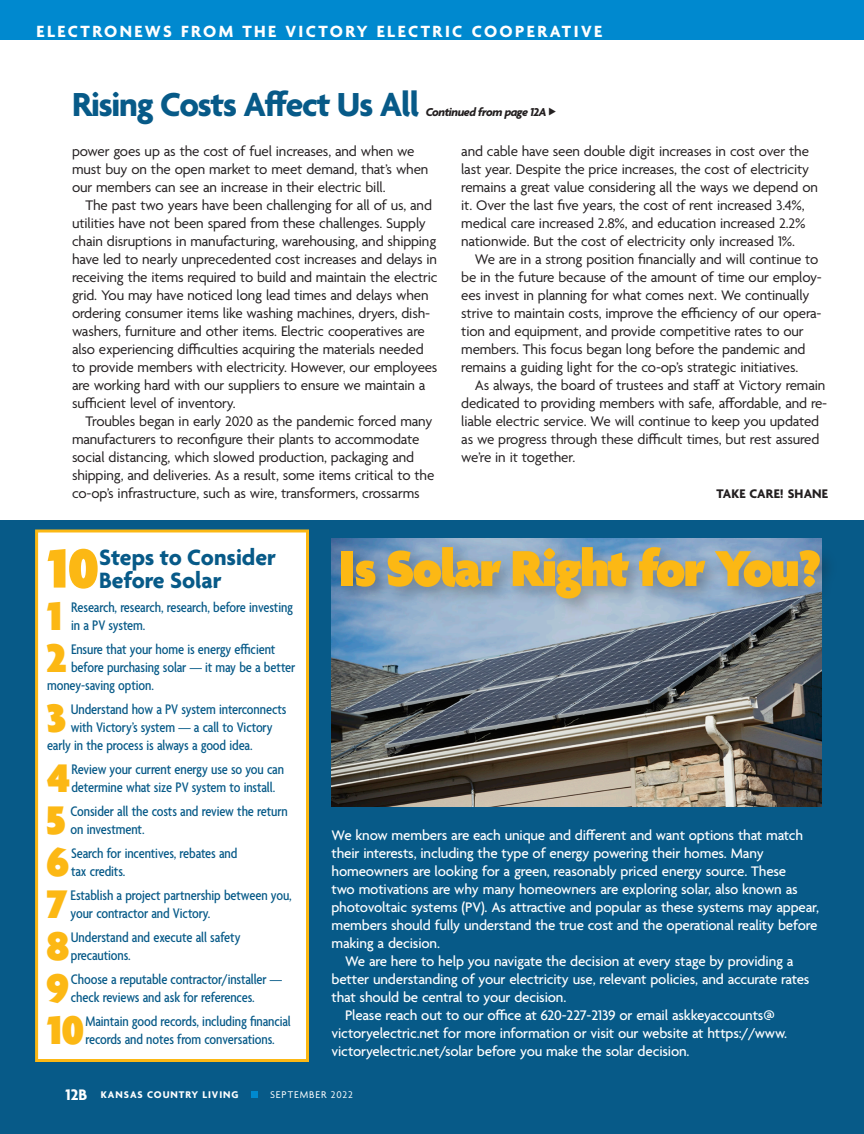
<style>
.page{position:relative;width:864px;height:1134px;background:#fff}
.page>*{position:absolute;margin:0;border:0;box-sizing:border-box;transform-origin:0 0}
.Co-op_Box_Head{font:900 59.25px "Agenda";color:#fcb814}
.Co-op_Head{font:900 54.6px "Agenda";letter-spacing:-.035em;color:#fcb814}
.Co-op_Box_Text_no_i{font:900 43.2px "Agenda";color:#fcb814}
.Co-op_Head-2{font:700 36px "Agenda";letter-spacing:-.035em;color:#075a88}
.Co-op_Box_Head-2{font:700 24px/22.5px "Agenda";color:#075a88}
.t1{font:700 17.55px "Agenda";letter-spacing:.14em;color:#fff}
.Co-op_Text{font:15px/18px "Agenda";letter-spacing:-.01em;color:#231f20}
.Co-op_Box_Text_no_i-2{font:500 condensed 15px/18px "Agenda";letter-spacing:-.005em;color:#075a88}
.Co-op_Text_no_inden{font:500 15px/18px "Agenda";letter-spacing:-.01em;color:#fff}
.Co-op_Text-2{font:500 15px/18px "Agenda";letter-spacing:-.01em;color:#fff}
.Co-op_Text-3{font:700 13.5px "Agenda";letter-spacing:.01em;color:#231f20}
.Co-op_Head-3{font:italic 700 12.3px "Agenda";letter-spacing:-.035em;color:#231f20}
.t2{font:700 10.5px "Agenda";letter-spacing:.09em;color:#fff}
.t3{font:10.5px "Agenda";letter-spacing:.09em;color:#fff}
.s1{font-size:16.5px}
</style>
<div class="page">
<div style="left:0;top:520px;width:864px;height:614px;background:#075a88"></div>
<img style="left:332px;top:538px;width:490px;height:269px">
<div style="left:37px;top:531px;width:271px;height:529px;background:#fff"></div>
<div style="left:35px;top:530px;width:274px;height:532px;border:3px solid #fcb814"></div>
<div style="left:336px;top:541px;width:502px;height:76px;background:#231f20;opacity:.3"></div>
<div style="left:0;top:0;width:864px;height:40px;background:#0089cf"></div>
<div style="left:251px;top:1091px;width:7px;height:7px;background:#0089cf"></div>
<p class="t1" style="left:37px;top:22px;width:567px">ELECTRONEWS FROM THE VICTORY ELECTRIC COOPERATIVE</p>
<p class="Co-op_Head-2" style="left:72px;top:85px;width:349px">Rising Costs Affect Us All</p>
<p class="Co-op_Head-3" style="left:426px;top:105px;width:123px">Continued from page 12A</p>
<p class="Co-op_Text" style="left:72px;top:143px;width:358px">power goes up as the cost of fuel increases, and when we must buy on the open market to meet demand, that’s when our members can see an increase in their electric bill.</p>
<p class="Co-op_Text" style="left:72px;top:197px;width:367px;text-indent:14px">The past two years have been challenging for all of us, and utilities have not been spared from these challenges. Supply chain disruptions in manufacturing, warehousing, and shipping have led to nearly unprecedented cost increases and delays in receiving the items required to build and maintain the electric grid. You may have noticed long lead times and delays when ordering consumer items like washing machines, dryers, dish&shy;washers, furniture and other items. Electric cooperatives are also experiencing difficulties acquiring the materials needed to provide members with electricity. However, our employees are working hard with our suppliers to ensure we maintain a sufficient level of inventory.</p>
<p class="Co-op_Text" style="left:72px;top:413px;width:364px;text-indent:14px">Troubles began in early 2020 as the pandemic forced many manufacturers to reconfigure their plants to accommodate social distancing, which slowed production, packaging and shipping, and deliveries. As a result, some items critical to the co-op’s infrastructure, such as wire, transformers, crossarms</p>
<p class="Co-op_Text" style="left:461px;top:143px;width:358px">and cable have seen double digit increases in cost over the last year. Despite the price increases, the cost of electricity remains a great value considering all the ways we depend on it. Over the last five years, the cost of rent increased 3.4%, medical care increased 2.8%, and education increased 2.2% nationwide. But the cost of electricity only increased 1%.</p>
<p class="Co-op_Text" style="left:461px;top:251px;width:362px;text-indent:14px">We are in a strong position financially and will continue to be in the future because of the amount of time our employ&shy;ees invest in planning for what comes next. We continually strive to maintain costs, improve the efficiency of our opera&shy;tion and equipment, and provide competitive rates to our members. This focus began long before the pandemic and remains a guiding light for the co-op’s strategic initiatives.</p>
<p class="Co-op_Text" style="left:461px;top:377px;width:368px;text-indent:14px">As always, the board of trustees and staff at Victory remain dedicated to providing members with safe, affordable, and re&shy;liable electric service. We will continue to keep you updated as we progress through these difficult times, but rest assured we’re in it together.</p>
<p class="Co-op_Text-3" style="left:716px;top:486px;width:113px">TAKE CARE! SHANE</p>
<p class="Co-op_Box_Head" style="left:47px;top:537px;width:53px">10</p>
<p class="Co-op_Box_Head-2" style="left:99px;top:548px;width:178px">Steps to Consider<br>Before Solar</p>
<p class="Co-op_Box_Text_no_i" style="left:47px;top:593px;width:17px">1</p>
<p class="Co-op_Box_Text_no_i-2" style="left:71px;top:599px;width:223px">Research, research, research, before investing in a PV system.</p>
<p class="Co-op_Box_Text_no_i" style="left:46px;top:635px;width:22px">2</p>
<p class="Co-op_Box_Text_no_i-2" style="left:71px;top:641px;width:206px">Ensure that your home is energy efficient</p>
<p class="Co-op_Box_Text_no_i-2" style="left:71px;top:659px;width:226px">before purchasing solar — it may be a better</p>
<p class="Co-op_Box_Text_no_i-2" style="left:47px;top:677px;width:108px">money-saving option.</p>
<p class="Co-op_Box_Text_no_i" style="left:46px;top:695px;width:22px">3</p>
<p class="Co-op_Box_Text_no_i-2" style="left:71px;top:701px;width:217px">Understand how a PV system interconnects</p>
<p class="Co-op_Box_Text_no_i-2" style="left:71px;top:719px;width:203px">with Victory’s system — a call to Victory</p>
<p class="Co-op_Box_Text_no_i-2" style="left:47px;top:737px;width:207px">early in the process is always a good idea.</p>
<p class="Co-op_Box_Text_no_i" style="left:47px;top:755px;width:25px">4</p>
<p class="Co-op_Box_Text_no_i-2" style="left:71px;top:761px;width:214px">Review your current energy use so you can determine what size PV system to install.</p>
<p class="Co-op_Box_Text_no_i" style="left:45px;top:797px;width:22px">5</p>
<p class="Co-op_Box_Text_no_i-2" style="left:71px;top:803px;width:219px">Consider all the costs and review the return on investment.</p>
<p class="Co-op_Box_Text_no_i" style="left:46px;top:839px;width:25px">6</p>
<p class="Co-op_Box_Text_no_i-2" style="left:71px;top:845px;width:168px">Search for incentives, rebates and tax credits.</p>
<p class="Co-op_Box_Text_no_i" style="left:47px;top:881px;width:22px">7</p>
<p class="Co-op_Box_Text_no_i-2" style="left:71px;top:887px;width:223px">Establish a project partnership between you, your contractor and Victory.</p>
<p class="Co-op_Box_Text_no_i" style="left:46px;top:923px;width:25px">8</p>
<p class="Co-op_Box_Text_no_i-2" style="left:71px;top:929px;width:171px">Understand and execute all safety precautions.</p>
<p class="Co-op_Box_Text_no_i" style="left:46px;top:965px;width:25px">9</p>
<p class="Co-op_Box_Text_no_i-2" style="left:71px;top:971px;width:213px">Choose a reputable contractor/installer — check reviews and ask for references.</p>
<p class="Co-op_Box_Text_no_i" style="left:47px;top:1007px;width:39px">10</p>
<p class="Co-op_Box_Text_no_i-2" style="left:85px;top:1013px;width:207px">Maintain good records, including financial records and notes from conversations.</p>
<p class="Co-op_Head" style="left:339px;top:539px;width:484px">Is Solar Right for You?</p>
<p class="Co-op_Text_no_inden" style="left:332px;top:827px;width:489px">We know members are each unique and different and want options that match their interests, including the type of energy powering their homes. Many homeowners are looking for a green, reasonably priced energy source. These<br>two motivations are why many homeowners are exploring solar, also known as photovoltaic systems (PV). As attractive and popular as these systems may appear, members should fully understand the true cost and the operational reality before making a decision.</p>
<p class="Co-op_Text-2" style="left:332px;top:953px;width:480px;text-indent:14px">We are here to help you navigate the decision at every stage by providing a better understanding of your electricity use, relevant policies, and accurate rates that should be central to your decision.</p>
<p class="Co-op_Text-2" style="left:332px;top:1007px;width:457px;text-indent:14px">Please reach out to our office at 620-227-2139 or email askkeyaccounts@ victoryelectric.net for more information or visit our website at https://www. victoryelectric.net/solar before you make the solar decision.</p>
<p class="t2" style="left:66px;top:1089px;width:174px"><span class="s1">12B</span> KANSAS COUNTRY LIVING</p>
<p class="t3" style="left:270px;top:1089px;width:84px">SEPTEMBER 2022</p>
</div>
